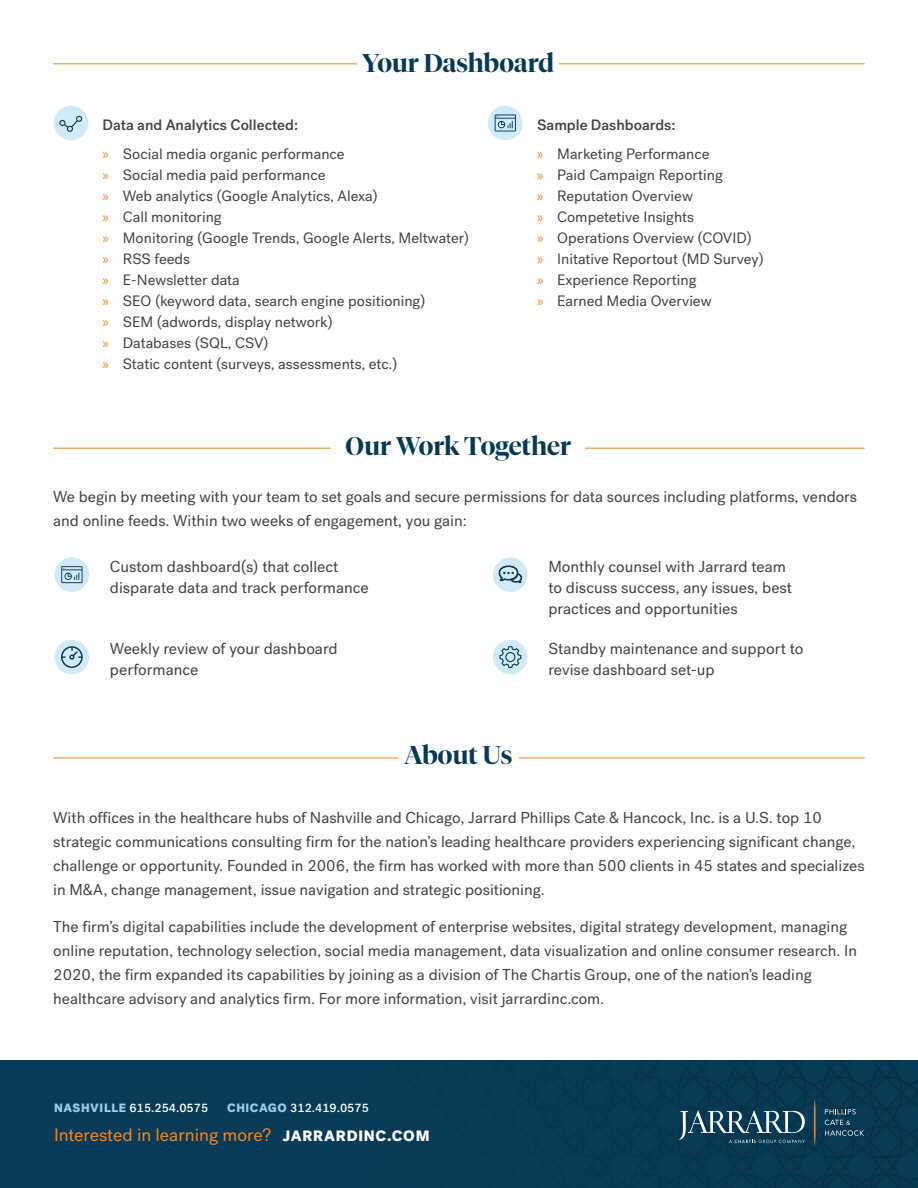
<style>
.page{position:relative;width:918px;height:1188px;background:#fff}
.page>*{position:absolute;margin:0;border:0;box-sizing:border-box;transform-origin:0 0}
.t1{font:600 25.5px "Tiempos Fine";color:#053a56}
.t2{font:18px "Post Grotesk";color:#f58420}
.We_can_help{font:15.9px/21px "Post Grotesk";color:#3c4543}
.Body{font:15.75px/24px "Post Grotesk";color:#3c4543}
.We_can_help-2{font:15.75px/24px "Post Grotesk";color:#3c4543}
.t3{font:15px "Post Grotesk";color:#3c4543}
.We_can_help-3{font:500 15px "Post Grotesk";color:#3c4543}
.t4{font:500 12px "Post Grotesk";color:#fff}
.s1{font-family:"Myriad Pro";color:#f58420}
.s2{font-weight:900;color:#9acaeb}
.s3{font-weight:900;font-size:15px;color:#fff}
</style>
<div class="page">
<div style="left:0;top:1061px;width:918px;height:127px;background:#073b57"></div>
<svg style="left:814px;top:1098px;width:2px;height:48px"></svg>
<svg style="left:825px;top:1109px;width:31px;height:5px"></svg>
<svg style="left:825px;top:1120px;width:39px;height:16px"></svg>
<svg style="left:679px;top:1111px;width:126px;height:32px;background:#3b6378"></svg>
<div style="left:55px;top:640px;width:34px;height:34px;background:#d1eaf8;border-radius:50%"></div>
<svg style="left:61px;top:646px;width:22px;height:22px"></svg>
<hr style="left:53px;top:758px;width:812px;height:1px;background:#f58420">
<hr style="left:53px;top:448px;width:812px;height:1px;background:#f58420">
<div style="left:398px;top:744px;width:120px;height:32px;background:#fff"></div>
<div style="left:332px;top:435px;width:253px;height:31px;background:#fff"></div>
<div style="left:55px;top:557px;width:34px;height:35px;background:#d1eaf8;border-radius:50%"></div>
<div style="left:493px;top:557px;width:35px;height:35px;background:#d1eaf8;border-radius:50%"></div>
<div style="left:493px;top:640px;width:35px;height:34px;background:#d1eaf8;border-radius:50%"></div>
<svg style="left:61px;top:566px;width:22px;height:17px"></svg>
<svg style="left:499px;top:646px;width:22px;height:22px"></svg>
<svg style="left:499px;top:566px;width:23px;height:17px"></svg>
<hr style="left:53px;top:64px;width:812px;height:1px;background:#f58420">
<div style="left:358px;top:52px;width:201px;height:20px;background:#fff"></div>
<div style="left:54px;top:106px;width:34px;height:34px;background:#d1eaf8;border-radius:50%"></div>
<div style="left:488px;top:106px;width:35px;height:34px;background:#d1eaf8;border-radius:50%"></div>
<svg style="left:495px;top:115px;width:21px;height:16px"></svg>
<svg style="left:59px;top:116px;width:23px;height:16px"></svg>
<h2 class="t1" style="left:362px;top:48px;width:193px">Your Dashboard</h2>
<p class="We_can_help-3" style="left:103px;top:115px;width:197px">Data and Analytics Collected:</p>
<p class="t3" style="left:103px;top:145px;width:243px"><span class="s1">»</span> Social media organic performance</p>
<p class="t3" style="left:103px;top:166px;width:224px"><span class="s1">»</span> Social media paid performance</p>
<p class="t3" style="left:103px;top:187px;width:277px"><span class="s1">»</span> Web analytics (Google Analytics, Alexa)</p>
<p class="t3" style="left:103px;top:208px;width:121px"><span class="s1">»</span> Call monitoring</p>
<p class="t3" style="left:103px;top:229px;width:368px"><span class="s1">»</span> Monitoring (Google Trends, Google Alerts, Meltwater)</p>
<p class="t3" style="left:103px;top:250px;width:89px"><span class="s1">»</span> RSS feeds</p>
<p class="t3" style="left:103px;top:271px;width:139px"><span class="s1">»</span> E-Newsletter data</p>
<p class="t3" style="left:103px;top:292px;width:324px"><span class="s1">»</span> SEO (keyword data, search engine positioning)</p>
<p class="t3" style="left:103px;top:313px;width:232px"><span class="s1">»</span> SEM (adwords, display network)</p>
<p class="t3" style="left:103px;top:334px;width:167px"><span class="s1">»</span> Databases (SQL, CSV)</p>
<p class="t3" style="left:103px;top:355px;width:296px"><span class="s1">»</span> Static content (surveys, assessments, etc.)</p>
<p class="We_can_help-3" style="left:537px;top:115px;width:140px">Sample Dashboards:</p>
<p class="t3" style="left:537px;top:145px;width:174px"><span class="s1">»</span> Marketing Performance</p>
<p class="t3" style="left:537px;top:166px;width:187px"><span class="s1">»</span> Paid Campaign Reporting</p>
<p class="t3" style="left:537px;top:187px;width:157px"><span class="s1">»</span> Reputation Overview</p>
<p class="t3" style="left:537px;top:208px;width:159px"><span class="s1">»</span> Competetive Insights</p>
<p class="t3" style="left:537px;top:229px;width:216px"><span class="s1">»</span> Operations Overview (COVID)</p>
<p class="t3" style="left:537px;top:250px;width:228px"><span class="s1">»</span> Initative Reportout (MD Survey)</p>
<p class="t3" style="left:537px;top:271px;width:161px"><span class="s1">»</span> Experience Reporting</p>
<p class="t3" style="left:537px;top:292px;width:176px"><span class="s1">»</span> Earned Media Overview</p>
<h2 class="t1" style="left:346px;top:430px;width:227px">Our Work Together</h2>
<p class="We_can_help-2" style="left:53px;top:485px;width:805px">We begin by meeting with your team to set goals and secure permissions for data sources including platforms, vendors and online feeds. Within two weeks of engagement, you gain:</p>
<p class="We_can_help" style="left:110px;top:556px;width:260px">Custom dashboard(s) that collect disparate data and track performance</p>
<p class="We_can_help" style="left:548px;top:556px;width:245px">Monthly counsel with Jarrard team to discuss success, any issues, best practices and opportunities</p>
<p class="We_can_help" style="left:110px;top:638px;width:229px">Weekly review of your dashboard performance</p>
<p class="We_can_help" style="left:548px;top:638px;width:257px">Standby maintenance and support to revise dashboard set-up</p>
<h2 class="t1" style="left:404px;top:740px;width:110px">About Us</h2>
<p class="Body" style="left:53px;top:806px;width:813px">With offices in the healthcare hubs of Nashville and Chicago, Jarrard Phillips Cate &amp; Hancock, Inc. is a U.S. top 10 strategic communications consulting firm for the nation’s leading healthcare providers experiencing significant change, challenge or opportunity. Founded in 2006, the firm has worked with more than 500 clients in 45 states and specializes in M&amp;A, change management, issue navigation and strategic positioning.</p>
<p class="Body" style="left:53px;top:915px;width:805px">The firm’s digital capabilities include the development of enterprise websites, digital strategy development, managing online reputation, technology selection, social media management, data visualization and online consumer research. In 2020, the firm expanded its capabilities by joining as a division of The Chartis Group, one of the nation’s leading healthcare advisory and analytics firm. For more information, visit jarrardinc.com.</p>
<p class="t4" style="left:54px;top:1101px;width:156px"><span class="s2">NASHVILLE</span> 615.254.0575</p>
<p class="t4" style="left:227px;top:1101px;width:143px"><span class="s2">CHICAGO</span> 312.419.0575</p>
<p class="t2" style="left:54px;top:1124px;width:377px">Interested in learning more? <span class="s3">JARRARDINC.COM</span></p>
</div>
